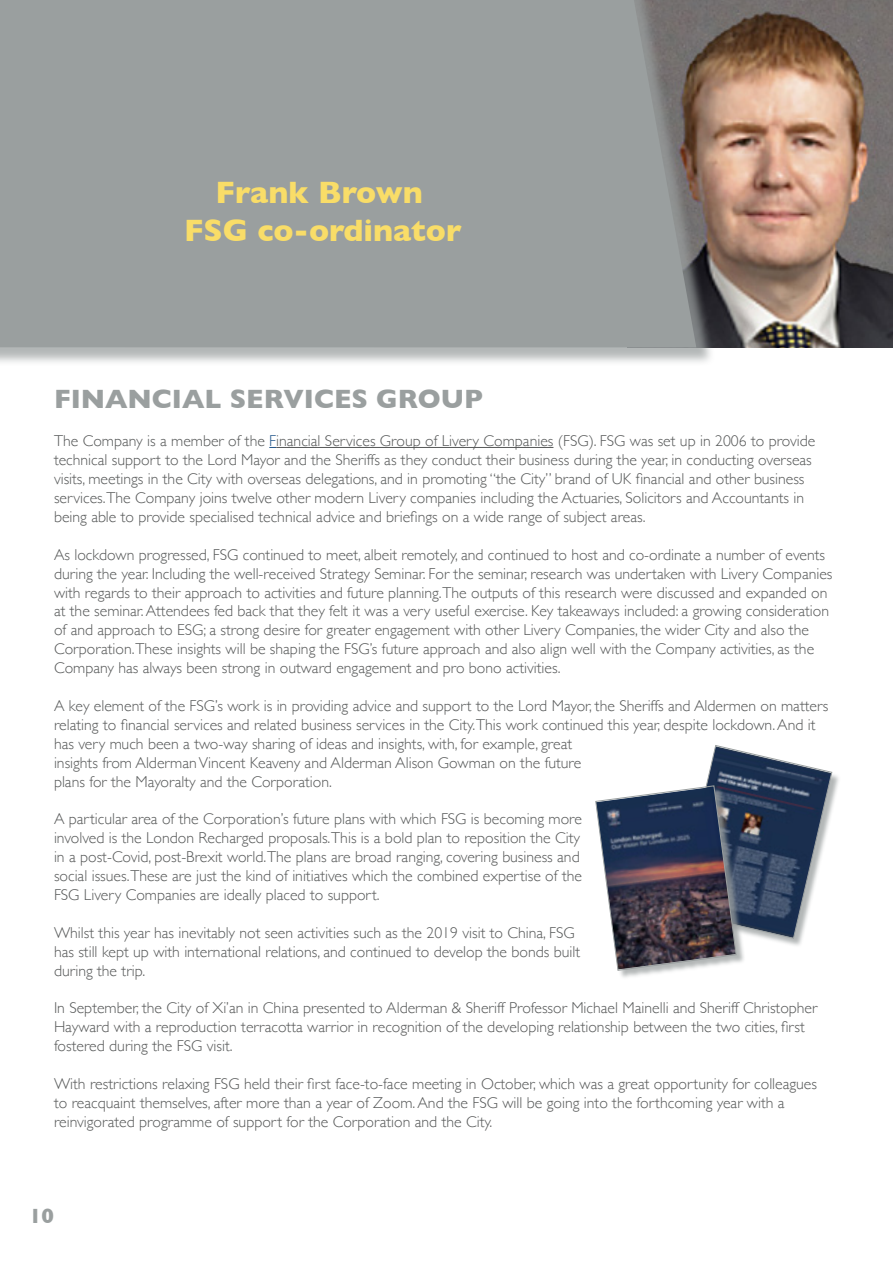
<style>
.page{position:relative;width:893px;height:1263px;background:#fff}
.page>*{position:absolute;margin:0;border:0;box-sizing:border-box;transform-origin:0 0}
.t1{font:700 31.5px/37.8px "Gill Sans";color:#f9dd68;text-align:center}
.t2{font:700 27px "Gill Sans";color:#9a9f9f}
.t3{font:700 21px "Gill Sans";color:#9a9f9f}
.t4{font:300 15.75px/18.9px "Gill Sans";color:#565858}
.s1{color:#1f548a}
</style>
<div class="page">
<img style="left:715px;top:0;width:178px;height:347px">
<div style="left:0;top:0;width:715px;height:366px;background:#9a9f9f;opacity:.75"></div>
<div style="left:0;top:0;width:696px;height:347px;background:#9a9f9f"></div>
<hr style="left:276px;top:447px;width:277px;height:1px;background:#565858">
<div style="left:679px;top:747px;width:162px;height:201px;background:#9a9f9f;opacity:.75"></div>
<div style="left:597px;top:787px;width:149px;height:192px;background:#9a9f9f;opacity:.75"></div>
<svg style="left:595px;top:745px;width:238px;height:226px"></svg>
<h1 class="t1" style="left:184px;top:173px;width:279px">Frank Brown<br>FSG co-ordinator</h1>
<h2 class="t2" style="left:54px;top:378px;width:431px">FINANCIAL SERVICES GROUP</h2>
<p class="t4" style="left:54px;top:431px;width:763px">The Company is a member of the <span class="s1">F</span>inancial Services Group of Livery Companies (FSG). FSG was set up in 2006 to provide technical support to the Lord Mayor and the Sheriffs as they conduct their business during the year, in conducting overseas visits, meetings in the City with overseas delegations, and in promoting “the City” brand of UK financial and other business services.The Company joins twelve other modern Livery companies including the Actuaries, Solicitors and Accountants in being able to provide specialised technical advice and briefings on a wide range of subject areas.</p>
<p class="t4" style="left:54px;top:544px;width:780px">As lockdown progressed, FSG continued to meet, albeit remotely, and continued to host and co-ordinate a number of events during the year. Including the well-received Strategy Seminar. For the seminar, research was undertaken with Livery Companies with regards to their approach to activities and future planning.The outputs of this research were discussed and expanded on at the seminar. Attendees fed back that they felt it was a very useful exercise. Key takeaways included: a growing consideration of and approach to ESG; a strong desire for greater engagement with other Livery Companies, the wider City and also the Corporation.These insights will be shaping the FSG’s future approach and also align well with the Company activities, as the Company has always been strong in outward engagement and pro bono activities.</p>
<p class="t4" style="left:54px;top:695px;width:776px">A key element of the FSG’s work is in providing advice and support to the Lord Mayor, the Sheriffs and Aldermen on matters relating to financial services and related business services in the City.This work continued this year, despite lockdown. And it has very much been a two-way sharing of ideas and insights, with, for example, great<br>insights from Alderman Vincent Keaveny and Alderman Alison Gowman on the future<br>plans for the Mayoralty and the Corporation.</p>
<p class="t4" style="left:54px;top:809px;width:529px">A particular area of the Corporation’s future plans with which FSG is becoming more involved is the London Recharged proposals.This is a bold plan to reposition the City in a post-Covid, post-Brexit world.The plans are broad ranging, covering business and social issues.These are just the kind of initiatives which the combined expertise of the FSG Livery Companies are ideally placed to support.</p>
<p class="t4" style="left:54px;top:922px;width:528px">Whilst this year has inevitably not seen activities such as the 2019 visit to China, FSG has still kept up with international relations, and continued to develop the bonds built during the trip.</p>
<p class="t4" style="left:54px;top:998px;width:765px">In September, the City of Xi’an in China presented to Alderman &amp; Sheriff Professor Michael Mainelli and Sheriff Christopher<br>Hayward with a reproduction terracotta warrior in recognition of the developing relationship between the two cities, first fostered during the FSG visit.</p>
<p class="t4" style="left:54px;top:1073px;width:765px">With restrictions relaxing FSG held their first face-to-face meeting in October, which was a great opportunity for colleagues to reacquaint themselves, after more than a year of Zoom. And the FSG will be going into the forthcoming year with a reinvigorated programme of support for the Corporation and the City.</p>
<h3 class="t3" style="left:29px;top:1199px;width:26px">10</h3>
</div>
